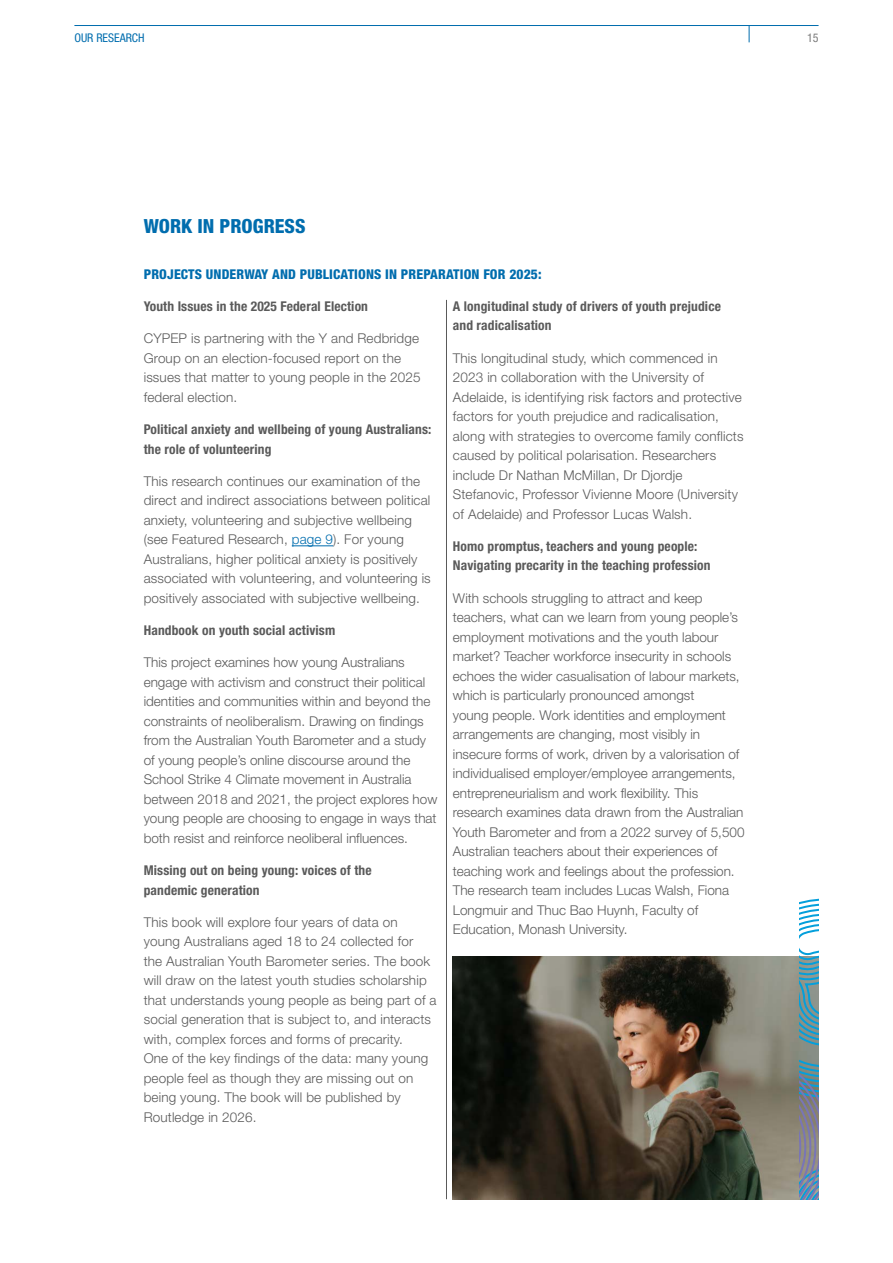
<style>
.page{position:relative;width:893px;height:1263px;background:#fff}
.page>*{position:absolute;margin:0;border:0;box-sizing:border-box;transform-origin:0 0}
.t1{font:800 condensed 19.5px "Helvetica Neue";color:#006dae}
.t2{font:300 13.5px/19.5px "Helvetica Neue";letter-spacing:.01em;color:#5a5a5a}
.t3{font:700 condensed 13.5px/19.5px "Helvetica Neue";letter-spacing:.01em;color:#5a5a5a}
.t4{font:800 condensed 13.5px "Helvetica Neue";letter-spacing:.01em;color:#006dae}
.t5{font:condensed 12px "Helvetica Neue";color:#006dae}
.t6{font:condensed 12px "Helvetica Neue";color:#7b7b7b}
.s1{color:#006dae}
</style>
<div class="page">
<hr style="left:292px;top:545px;width:41px;height:1px;background:#006dae">
<hr style="left:446px;top:300px;width:1px;height:899px;background:#5a5a5a">
<img style="left:453px;top:957px;width:346px;height:242px">
<svg style="left:799px;top:898px;width:20px;height:301px;background:#799dae"></svg>
<hr style="left:74px;top:25px;width:745px;height:1px;background:#006dae">
<svg style="left:749px;top:26px;width:1px;height:16px"></svg>
<p class="t5" style="left:74px;top:31px;width:72px">OUR RESEARCH</p>
<p class="t6" style="left:807px;top:31px;width:13px">15</p>
<h1 class="t1" style="left:144px;top:214px;width:163px">WORK IN PROGRESS</h1>
<p class="t4" style="left:144px;top:266px;width:399px">PROJECTS UNDERWAY AND PUBLICATIONS IN PREPARATION FOR 2025:</p>
<p class="t3" style="left:144px;top:296px;width:226px">Youth Issues in the 2025 Federal Election</p>
<p class="t2" style="left:144px;top:329px;width:278px">CYPEP is partnering with the Y and Redbridge Group on an election-focused report on the issues that matter to young people in the 2025 federal election.</p>
<p class="t3" style="left:144px;top:419px;width:289px">Political anxiety and wellbeing of young Australians: the role of volunteering</p>
<p class="t2" style="left:144px;top:471px;width:289px">This research continues our examination of the direct and indirect associations between political anxiety, volunteering and subjective wellbeing (see Featured Research, <span class="s1">page 9</span>). For young Australians, higher political anxiety is positively associated with volunteering, and volunteering is positively associated with subjective wellbeing.</p>
<p class="t3" style="left:144px;top:620px;width:193px">Handbook on youth social activism</p>
<p class="t2" style="left:144px;top:653px;width:295px">This project examines how young Australians engage with activism and construct their political identities and communities within and beyond the constraints of neoliberalism. Drawing on findings from the Australian Youth Barometer and a study of young people’s online discourse around the School Strike 4 Climate movement in Australia between 2018 and 2021, the project explores how young people are choosing to engage in ways that both resist and reinforce neoliberal influences.</p>
<p class="t3" style="left:144px;top:860px;width:229px">Missing out on being young: voices of the pandemic generation</p>
<p class="t2" style="left:144px;top:912px;width:294px">This book will explore four years of data on young Australians aged 18 to 24 collected for<br>the Australian Youth Barometer series. The book will draw on the latest youth studies scholarship that understands young people as being part of a social generation that is subject to, and interacts with, complex forces and forms of precarity.<br>One of the key findings of the data: many young people feel as though they are missing out on being young. The book will be published by Routledge in 2026.</p>
<p class="t3" style="left:453px;top:296px;width:270px">A longitudinal study of drivers of youth prejudice and radicalisation</p>
<p class="t2" style="left:453px;top:348px;width:292px">This longitudinal study, which commenced in 2023 in collaboration with the University of Adelaide, is identifying risk factors and protective factors for youth prejudice and radicalisation, along with strategies to overcome family conflicts caused by political polarisation. Researchers include Dr Nathan McMillan, Dr Djordje Stefanovic, Professor Vivienne Moore (University of Adelaide) and Professor Lucas Walsh.</p>
<p class="t3" style="left:453px;top:536px;width:259px">Homo promptus, teachers and young people:<br>Navigating precarity in the teaching profession</p>
<p class="t2" style="left:453px;top:588px;width:293px">With schools struggling to attract and keep teachers, what can we learn from young people’s employment motivations and the youth labour market? Teacher workforce insecurity in schools echoes the wider casualisation of labour markets, which is particularly pronounced amongst<br>young people. Work identities and employment arrangements are changing, most visibly in insecure forms of work, driven by a valorisation of individualised employer/employee arrangements, entrepreneurialism and work flexibility. This research examines data drawn from the Australian Youth Barometer and from a 2022 survey of 5,500<br>Australian teachers about their experiences of teaching work and feelings about the profession.<br>The research team includes Lucas Walsh, Fiona Longmuir and Thuc Bao Huynh, Faculty of Education, Monash University.</p>
</div>
